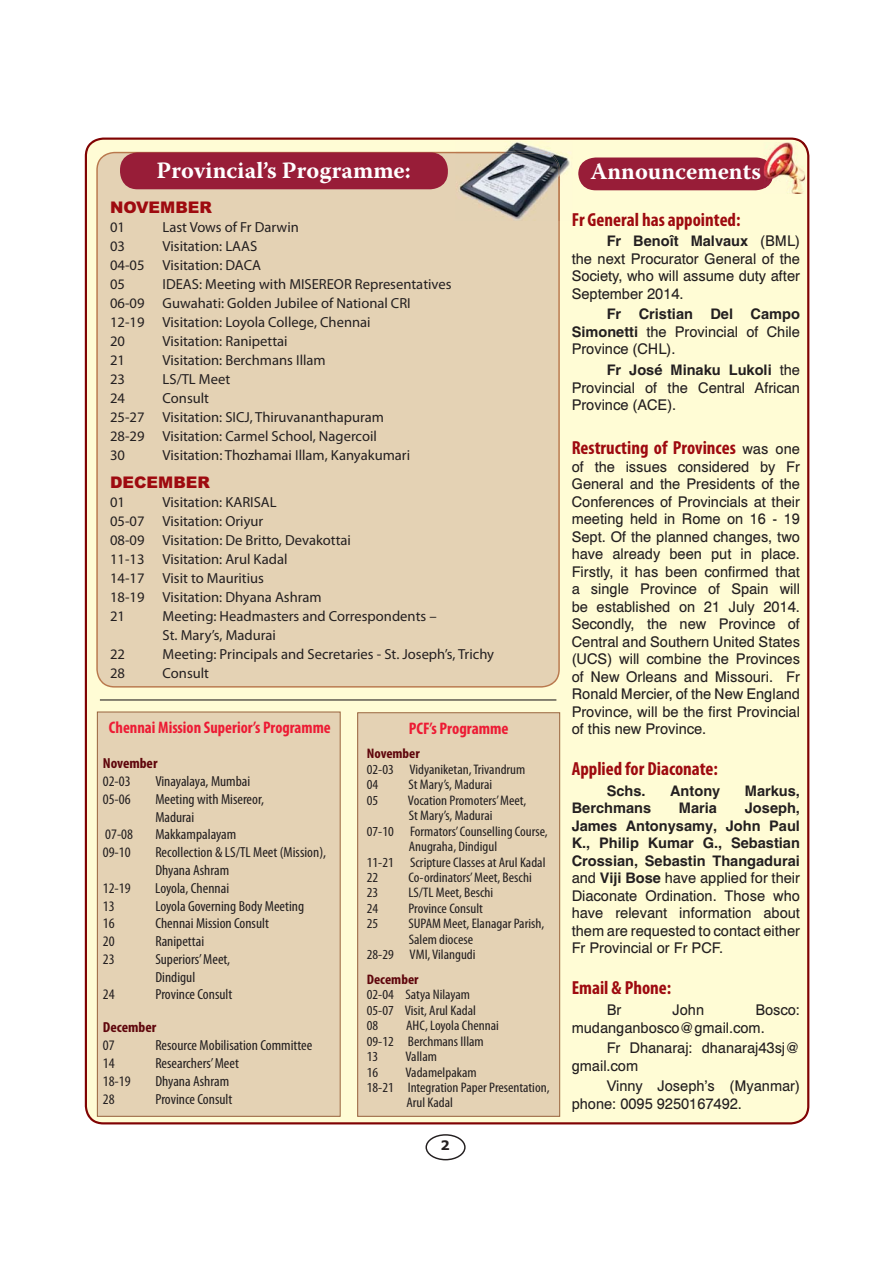
<style>
.page{position:relative;width:893px;height:1263px;background:#fff}
.page>*{position:absolute;margin:0;border:0;box-sizing:border-box;transform-origin:0 0}
.t1{font:700 23.4px "Warnock Pro";color:#fff}
.t2{font:700 condensed 18.9px "Myriad Pro";color:#9e0a0f}
.t3{font:700 condensed 16.8px "Myriad Pro";color:#ed1b34}
.t4{font:900 16.05px "Arial";color:#9e0a0f}
.t5{font:900 16.05px "Arial";color:#9e0a0f}
.t6{font:14.55px/17.5px "Helvetica";color:#231f20;text-align:justify}
.t7{font:14.55px/18.9px "Myriad Pro";color:#231f20}
.t8{font:condensed 14.55px/17.9px "Myriad Pro";color:#231f20;scale:1.05 1}
.t9{font:700 14.55px "Helvetica";color:#231f20}
.t10{font:700 condensed 14.55px "Myriad Pro";color:#5f060c;scale:1.05 1}
.t11{font:condensed 13.8px/15.5px "Myriad Pro";color:#231f20;scale:1.07 1}
.t12{font:700 condensed 13.8px "Myriad Pro";color:#5f060c;scale:1.07 1}
.t13{font:700 13.05px "Verdana";color:#231f20}
.s1{font-weight:700}
.s2{font-family:"Helvetica";font-weight:400;font-stretch:normal;font-size:14.55px;color:#231f20}
</style>
<div class="page">
<div style="left:425px;top:1134px;width:41px;height:26px;border:1px solid #231f20;border-radius:50%"></div>
<div style="left:85px;top:138px;width:724px;height:986px;background:#fffcd5"></div>
<div style="left:96px;top:152px;width:464px;height:536px;background:#e4d2b4"></div>
<div style="left:120px;top:152px;width:328px;height:37px;background:#981d38;border-radius:17px"></div>
<img style="left:456px;top:152px;width:104px;height:69px">
<div style="left:578px;top:158px;width:195px;height:32px;background:#981d38"></div>
<img style="left:764px;top:142px;width:41px;height:47px">
<svg style="left:800px;top:142px;width:5px;height:6px"></svg>
<img style="left:764px;top:159px;width:9px;height:30px">
<div style="left:97px;top:712px;width:243px;height:404px;background:#e4d2b4"></div>
<div style="left:97px;top:712px;width:243px;height:405px;border:1px solid #99643e"></div>
<div style="left:358px;top:713px;width:202px;height:403px;background:#e4d2b4"></div>
<div style="left:357px;top:712px;width:203px;height:405px;border:1px solid #99643e"></div>
<hr style="left:100px;top:699px;width:456px;height:2px;background:#231f20">
<h1 class="t1" style="left:157px;top:161px;width:256px">Provincial’s Programme:</h1>
<h1 class="t1" style="left:590px;top:163px;width:172px">Announcements</h1>
<p class="t2" style="left:572px;top:212px;width:170px">Fr General has appointed:</p>
<p class="t6" style="left:572px;top:234px;width:230px;text-indent:35px"><span class="s1">Fr Benoît Malvaux</span> (BML) the next Procurator General of the Society, who will assume duty after September 2014.</p>
<p class="t6" style="left:572px;top:307px;width:230px;text-indent:35px"><span class="s1">Fr Cristian Del Campo Simonetti</span> the Provincial of Chile Province (CHL).</p>
<p class="t6" style="left:572px;top:363px;width:230px;text-indent:35px"><span class="s1">Fr José Minaku Lukoli</span> the Provincial of the Central African Province (ACE).</p>
<p class="t2" style="left:572px;top:441px;width:230px">Restructing of Provinces <span class="s2">was one</span></p>
<p class="t6" style="left:572px;top:459px;width:230px">of the issues considered by Fr General and the Presidents of the Conferences of Provincials at their meeting held in Rome on 16 - 19<br>Sept. Of the planned changes, two have already been put in place.<br>Firstly, it has been confirmed that a single Province of Spain will be established on 21 July 2014.<br>Secondly, the new Province of Central and Southern United States (UCS) will combine the Provinces of New Orleans and Missouri. Fr Ronald Mercier, of the New England Province, will be the first Provincial of this new Province.</p>
<p class="t2" style="left:572px;top:762px;width:148px">Applied for Diaconate:</p>
<p class="t9" style="left:607px;top:786px;width:40px">Schs.</p>
<p class="t9" style="left:670px;top:786px;width:52px">Antony</p>
<p class="t9" style="left:745px;top:786px;width:57px">Markus,</p>
<p class="t9" style="left:572px;top:803px;width:81px">Berchmans</p>
<p class="t9" style="left:679px;top:803px;width:40px">Maria</p>
<p class="t4" style="left:110px;top:198px;width:103px">NOVEMBER</p>
<p class="t7" style="left:110px;top:220px;width:16px">01</p>
<p class="t7" style="left:163px;top:220px;width:138px">Last Vows of Fr Darwin</p>
<p class="t7" style="left:110px;top:238px;width:16px">03</p>
<p class="t7" style="left:110px;top:238px;width:152px;text-indent:52px">Visitation: LAAS<br>04-05 Visitation: DACA<br>05</p>
<p class="t7" style="left:110px;top:276px;width:343px;text-indent:52px">IDEAS: Meeting with MISEREOR Representatives 06-09 Guwahati: Golden Jubilee of National CRI<br>12-19 Visitation: Loyola College, Chennai<br>20</p>
<p class="t7" style="left:163px;top:333px;width:127px">Visitation: Ranipettai</p>
<p class="t7" style="left:110px;top:352px;width:16px">21</p>
<p class="t7" style="left:163px;top:352px;width:165px">Visitation: Berchmans Illam</p>
<p class="t7" style="left:110px;top:371px;width:16px">23</p>
<p class="t7" style="left:163px;top:371px;width:69px">LS/TL Meet</p>
<p class="t7" style="left:110px;top:390px;width:16px">24</p>
<p class="t7" style="left:110px;top:390px;width:275px;text-indent:52px">Consult<br>25-27 Visitation: SICJ, Thiruvananthapuram<br>28-29 Visitation: Carmel School, Nagercoil<br>30</p>
<p class="t7" style="left:163px;top:447px;width:249px">Visitation: Thozhamai Illam, Kanyakumari</p>
<p class="t5" style="left:110px;top:473px;width:101px">DECEMBER</p>
<p class="t7" style="left:110px;top:494px;width:16px">01</p>
<p class="t7" style="left:110px;top:494px;width:242px;text-indent:52px">Visitation: KARISAL<br>05-07 Visitation: Oriyur<br>08-09 Visitation: De Britto, Devakottai<br>11-13 Visitation: Arul Kadal<br>14-17 Visit to Mauritius<br>18-19 Visitation: Dhyana Ashram<br>21</p>
<p class="t7" style="left:163px;top:608px;width:275px">Meeting: Headmasters and Correspondents –<br>St. Mary’s, Madurai</p>
<p class="t7" style="left:110px;top:646px;width:16px">22</p>
<p class="t7" style="left:163px;top:646px;width:333px">Meeting: Principals and Secretaries - St. Joseph’s, Trichy</p>
<p class="t7" style="left:110px;top:665px;width:16px">28</p>
<p class="t7" style="left:163px;top:665px;width:48px">Consult</p>
<p class="t3" style="left:109px;top:721px;width:223px">Chennai Mission Superior’s Programme</p>
<p class="t10" style="left:103px;top:758px;width:54px">November</p>
<p class="t8" style="left:103px;top:774px;width:28px">02-03</p>
<p class="t8" style="left:155px;top:774px;width:92px">Vinayalaya, Mumbai</p>
<p class="t8" style="left:103px;top:791px;width:28px">05-06</p>
<p class="t8" style="left:155px;top:791px;width:105px">Meeting with Misereor,<br>Madurai</p>
<p class="t8" style="left:105px;top:827px;width:28px">07-08</p>
<p class="t8" style="left:155px;top:827px;width:79px">Makkampalayam</p>
<p class="t8" style="left:103px;top:845px;width:28px">09-10</p>
<p class="t8" style="left:155px;top:845px;width:164px">Recollection &amp; LS/TL Meet (Mission),<br>Dhyana Ashram</p>
<p class="t8" style="left:103px;top:880px;width:28px">12-19</p>
<p class="t8" style="left:155px;top:880px;width:72px">Loyola, Chennai</p>
<p class="t8" style="left:103px;top:898px;width:13px">13</p>
<p class="t8" style="left:155px;top:898px;width:143px">Loyola Governing Body Meeting</p>
<p class="t8" style="left:103px;top:916px;width:13px">16</p>
<p class="t8" style="left:155px;top:916px;width:110px">Chennai Mission Consult</p>
<p class="t8" style="left:103px;top:934px;width:13px">20</p>
<p class="t8" style="left:155px;top:934px;width:48px">Ranipettai</p>
<p class="t8" style="left:103px;top:952px;width:13px">23</p>
<p class="t8" style="left:155px;top:952px;width:73px">Superiors’ Meet,<br>Dindigul</p>
<p class="t8" style="left:103px;top:987px;width:13px">24</p>
<p class="t8" style="left:155px;top:987px;width:75px">Province Consult</p>
<p class="t10" style="left:103px;top:1021px;width:52px">December</p>
<p class="t8" style="left:103px;top:1037px;width:13px">07</p>
<p class="t8" style="left:155px;top:1037px;width:151px">Resource Mobilisation Committee</p>
<p class="t8" style="left:103px;top:1056px;width:13px">14</p>
<p class="t8" style="left:155px;top:1056px;width:81px">Researchers’ Meet</p>
<p class="t8" style="left:103px;top:1074px;width:28px">18-19</p>
<p class="t8" style="left:155px;top:1074px;width:72px">Dhyana Ashram</p>
<p class="t8" style="left:103px;top:1092px;width:13px">28</p>
<p class="t8" style="left:155px;top:1092px;width:75px">Province Consult</p>
<p class="t3" style="left:409px;top:722px;width:101px">PCF’s Programme</p>
<p class="t12" style="left:367px;top:748px;width:51px">November</p>
<p class="t11" style="left:367px;top:763px;width:150px">02-03 Vidyaniketan, Trivandrum<br>04</p>
<p class="t11" style="left:408px;top:778px;width:80px">St Mary’s, Madurai</p>
<p class="t11" style="left:367px;top:794px;width:12px">05</p>
<p class="t11" style="left:408px;top:794px;width:112px">Vocation Promoters’ Meet,</p>
<p class="t11" style="left:409px;top:809px;width:80px">St Mary’s, Madurai</p>
<p class="t11" style="left:367px;top:825px;width:171px">07-10 Formators’ Counselling Course,</p>
<p class="t11" style="left:409px;top:840px;width:84px">Anugraha, Dindigul</p>
<p class="t11" style="left:367px;top:856px;width:168px">11-21 Scripture Classes at Arul Kadal</p>
<p class="t11" style="left:367px;top:871px;width:12px">22</p>
<p class="t11" style="left:408px;top:871px;width:117px">Co-ordinators’ Meet, Beschi</p>
<p class="t11" style="left:367px;top:887px;width:12px">23</p>
<p class="t11" style="left:408px;top:887px;width:81px">LS/TL Meet, Beschi</p>
<p class="t11" style="left:367px;top:902px;width:12px">24</p>
<p class="t11" style="left:408px;top:902px;width:71px">Province Consult</p>
<p class="t11" style="left:367px;top:917px;width:12px">25</p>
<p class="t11" style="left:408px;top:917px;width:128px">SUPAM Meet, Elanagar Parish,</p>
<p class="t11" style="left:409px;top:933px;width:62px">Salem diocese</p>
<p class="t11" style="left:367px;top:948px;width:103px">28-29 VMI, Vilangudi</p>
<p class="t12" style="left:367px;top:974px;width:50px">December</p>
<p class="t11" style="left:367px;top:988px;width:104px">02-04 Satya Nilayam<br>05-07 Visit, Arul Kadal<br>08</p>
<p class="t6" style="left:572px;top:801px;width:230px;text-indent:173px"><span class="s1">Joseph, James Antonysamy, John Paul K., Philip Kumar G., Sebastian Crossian, Sebastin Thangadurai </span>and <span class="s1">Viji Bose</span> have applied for their Diaconate Ordination. Those who have relevant information about them are requested to contact either Fr Provincial or Fr PCF.</p>
<p class="t2" style="left:572px;top:981px;width:101px">Email &amp; Phone:</p>
<p class="t6" style="left:607px;top:1003px;width:16px">Br</p>
<p class="t6" style="left:672px;top:1003px;width:33px">John</p>
<p class="t6" style="left:572px;top:1003px;width:230px;text-indent:184px">Bosco: mudanganbosco@gmail.com.</p>
<p class="t6" style="left:572px;top:1041px;width:230px;text-indent:35px">Fr Dhanaraj: dhanaraj43sj@ gmail.com</p>
<p class="t6" style="left:572px;top:1079px;width:230px;text-indent:35px">Vinny Joseph’s (Myanmar) phone: 0095 9250167492.</p>
<p class="t11" style="left:367px;top:1019px;width:125px;text-indent:39px">AHC, Loyola Chennai<br>09-12 Berchmans Illam<br>13</p>
<p class="t11" style="left:406px;top:1050px;width:31px">Vallam</p>
<p class="t11" style="left:367px;top:1066px;width:12px">16</p>
<p class="t11" style="left:406px;top:1066px;width:68px">Vadamelpakam</p>
<p class="t11" style="left:367px;top:1081px;width:172px">18-21 Integration Paper Presentation,</p>
<p class="t11" style="left:406px;top:1097px;width:45px">Arul Kadal</p>
<p class="t13" style="left:440px;top:1137px;width:11px">2</p>
</div>
